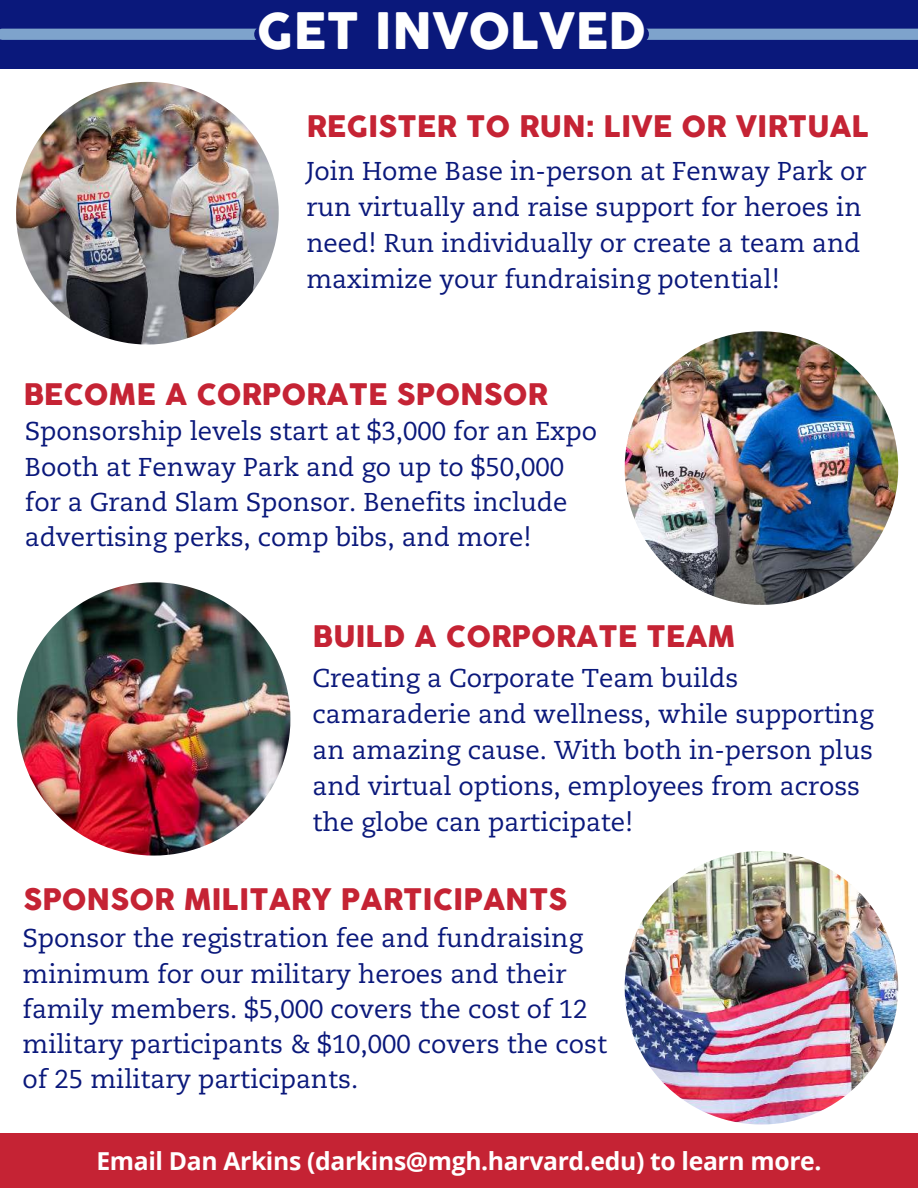
<style>
.page{position:relative;width:918px;height:1188px;background:#fff}
.page>*{position:absolute;margin:0;border:0;box-sizing:border-box;transform-origin:0 0}
.t1{font:49.05px "Cocogoose";color:#fff}
.t2{font:29.1px "Cocogoose";color:#c52334}
.t3{font:28.95px "Cocogoose";color:#c52334}
.t4{font:25.8px/36px "Caecilia LT Std";color:#0a187b}
.t5{font:700 24.75px "Open Sans";letter-spacing:-.015em;color:#fff}
</style>
<div class="page">
<img style="left:625px;top:331px;width:273px;height:274px">
<img style="left:17px;top:582px;width:273px;height:274px">
<img style="left:625px;top:851px;width:273px;height:274px">
<div style="left:0;top:1133px;width:918px;height:55px;background:#c52334"></div>
<img style="left:16px;top:82px;width:263px;height:263px">
<div style="left:0;top:0;width:918px;height:69px;background:#0a187b"></div>
<div style="left:2px;top:29px;width:916px;height:11px;background:#7ea3cc"></div>
<div style="left:263px;top:26px;width:378px;height:17px;background:#0a187b"></div>
<h1 class="t1" style="left:257px;top:-3px;width:392px">GET INVOLVED</h1>
<p class="t2" style="left:306px;top:107px;width:564px">REGISTER TO RUN: LIVE OR VIRTUAL</p>
<p class="t4" style="left:306px;top:154px;width:562px">Join Home Base in-person at Fenway Park or run virtually and raise support for heroes in need! Run individually or create a team and maximize your fundraising potential!</p>
<p class="t3" style="left:23px;top:374px;width:526px">BECOME A CORPORATE SPONSOR</p>
<p class="t4" style="left:25px;top:414px;width:574px;line-height:35.2px">Sponsorship levels start at $3,000 for an Expo Booth at Fenway Park and go up to $50,000 for a Grand Slam Sponsor. Benefits include advertising perks, comp bibs, and more!</p>
<p class="t2" style="left:313px;top:616px;width:424px">BUILD A CORPORATE TEAM</p>
<p class="t4" style="left:313px;top:661px;width:562px">Creating a Corporate Team builds camaraderie and wellness, while supporting an amazing cause. With both in-person plus and virtual options, employees from across the globe can participate!</p>
<p class="t2" style="left:23px;top:879px;width:546px">SPONSOR MILITARY PARTICIPANTS</p>
<p class="t4" style="left:23px;top:921px;width:586px;line-height:35.1px">Sponsor the registration fee and fundraising minimum for our military heroes and their family members. $5,000 covers the cost of 12 military participants &amp; $10,000 covers the cost of 25 military participants.</p>
<p class="t5" style="left:96px;top:1144px;width:727px">Email Dan Arkins (darkins@mgh.harvard.edu) to learn more.</p>
</div>
